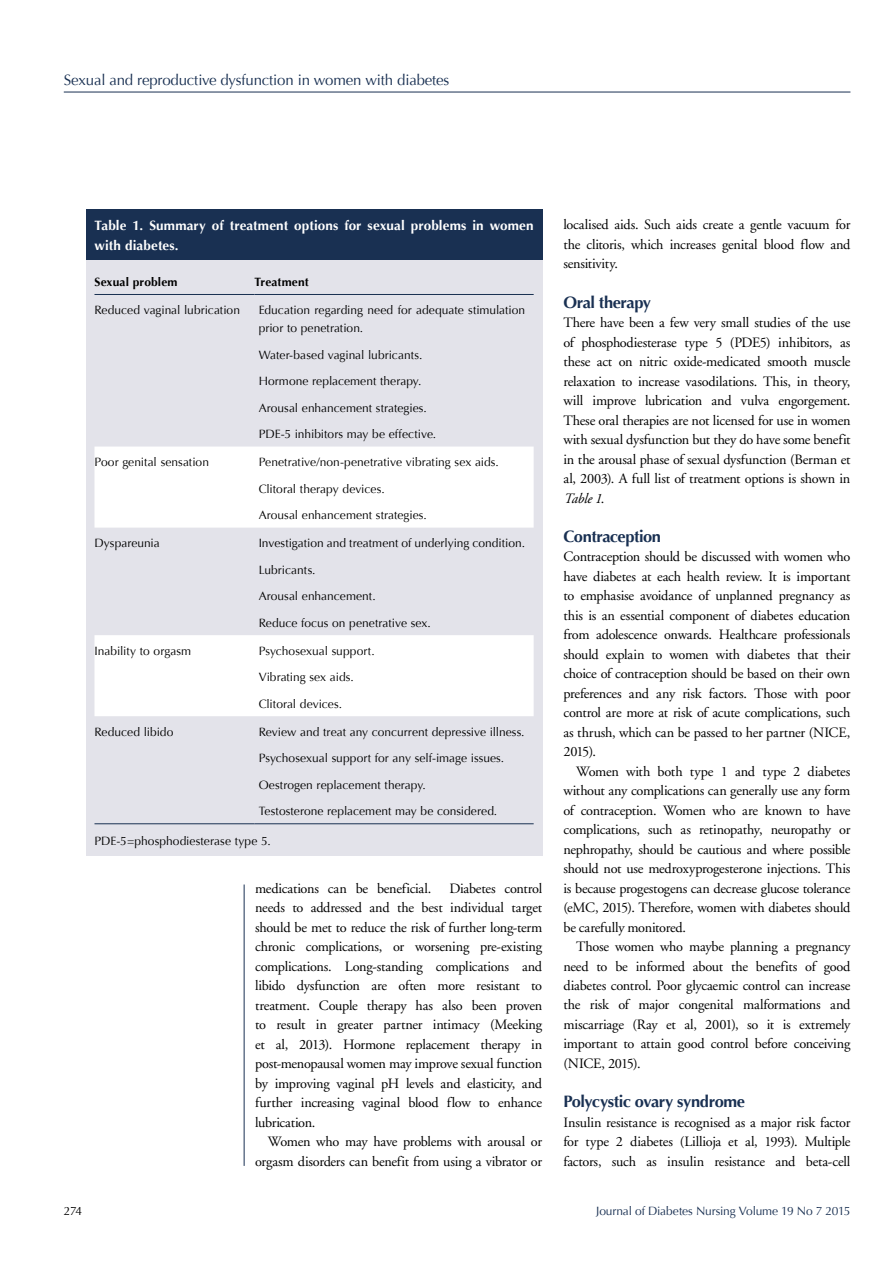
<style>
.page{position:relative;width:893px;height:1263px;background:#fff}
.page>*{position:absolute;margin:0;border:0;box-sizing:border-box;transform-origin:0 0}
.t1{font:700 16.5px "Optima";letter-spacing:-.025em;color:#193052}
.t2{font:15px "Optima";letter-spacing:-.01em;color:#193052}
.t3{font:14.25px/19.5px "Adobe Garamond";letter-spacing:-.015em;color:#000;text-align:justify}
.t4{font:700 13.5px/19.5px "Optima";letter-spacing:.01em;color:#fff}
.t5{font:12px/18px "Optima";color:#000}
.t6{font:12px "Optima";letter-spacing:-.015em;color:#193052}
.t7{font:700 12px "Optima";letter-spacing:.01em;color:#000}
.s1{font-style:italic}
</style>
<div class="page">
<hr style="left:64px;top:92px;width:786px;height:1px;background:#193052">
<hr style="left:244px;top:884px;width:1px;height:282px;background:#193052">
<div style="left:86px;top:258px;width:456px;height:598px;background:#e3e3ea"></div>
<svg style="left:94px;top:446px;width:440px;height:270px;fill:#fff"></svg>
<hr style="left:94px;top:294px;width:160px;height:1px;background:#193052">
<hr style="left:254px;top:294px;width:280px;height:1px;background:#193052">
<hr style="left:94px;top:823px;width:160px;height:1px;background:#193052">
<hr style="left:254px;top:823px;width:280px;height:1px;background:#193052">
<div style="left:86px;top:209px;width:456px;height:51px;background:#193052"></div>
<p class="t2" style="left:64px;top:71px;width:387px">Sexual and reproductive dysfunction in women with diabetes</p>
<p class="t4" style="left:95px;top:216px;width:441px">Table 1. Summary of treatment options for sexual problems in women with diabetes.</p>
<p class="t7" style="left:94px;top:275px;width:85px">Sexual problem</p>
<p class="t7" style="left:254px;top:275px;width:56px">Treatment</p>
<p class="t5" style="left:94px;top:301px;width:147px">Reduced vaginal lubrication</p>
<p class="t5" style="left:259px;top:301px;width:268px">Education regarding need for adequate stimulation prior to penetration.</p>
<p class="t5" style="left:259px;top:346px;width:165px">Water-based vaginal lubricants.</p>
<p class="t5" style="left:259px;top:372px;width:164px">Hormone replacement therapy.</p>
<p class="t5" style="left:259px;top:399px;width:170px">Arousal enhancement strategies.</p>
<p class="t5" style="left:259px;top:425px;width:179px">PDE-5 inhibitors may be effective.</p>
<p class="t5" style="left:94px;top:453px;width:116px">Poor genital sensation</p>
<p class="t5" style="left:259px;top:453px;width:242px">Penetrative/non-penetrative vibrating sex aids.</p>
<p class="t5" style="left:259px;top:480px;width:128px">Clitoral therapy devices.</p>
<p class="t5" style="left:259px;top:506px;width:170px">Arousal enhancement strategies.</p>
<p class="t5" style="left:94px;top:534px;width:67px">Dyspareunia</p>
<p class="t5" style="left:259px;top:534px;width:268px">Investigation and treatment of underlying condition.</p>
<p class="t5" style="left:259px;top:561px;width:58px">Lubricants.</p>
<p class="t5" style="left:259px;top:587px;width:119px">Arousal enhancement.</p>
<p class="t5" style="left:259px;top:614px;width:174px">Reduce focus on penetrative sex.</p>
<p class="t5" style="left:94px;top:642px;width:98px">Inability to orgasm</p>
<p class="t5" style="left:259px;top:642px;width:117px">Psychosexual support.</p>
<p class="t5" style="left:259px;top:668px;width:97px">Vibrating sex aids.</p>
<p class="t5" style="left:259px;top:695px;width:85px">Clitoral devices.</p>
<p class="t5" style="left:94px;top:723px;width:80px">Reduced libido</p>
<p class="t5" style="left:259px;top:723px;width:267px">Review and treat any concurrent depressive illness.</p>
<p class="t5" style="left:259px;top:749px;width:247px">Psychosexual support for any self-image issues.</p>
<p class="t5" style="left:259px;top:776px;width:169px">Oestrogen replacement therapy.</p>
<p class="t5" style="left:259px;top:802px;width:240px">Testosterone replacement may be considered.</p>
<p class="t5" style="left:94px;top:832px;width:178px">PDE-5=phosphodiesterase type 5.</p>
<p class="t3" style="left:255px;top:879px;width:289px;text-indent:194px">Diabetes control needs to addressed and the best individual target should be met to reduce the risk of further long-term chronic complications, or worsening pre-existing complications. Long-standing complications and libido dysfunction are often more resistant to treatment. Couple therapy has also been proven to result in greater partner intimacy (Meeking et al, 2013). Hormone replacement therapy in post-menopausal women may improve sexual function by improving vaginal pH levels and elasticity, and further increasing vaginal blood flow to enhance lubrication.</p>
<p class="t3" style="left:255px;top:1132px;width:289px;text-align:right">Women who may have problems with arousal or orgasm disorders can benefit from using a vibrator or</p>
<p class="t3" style="left:255px;top:879px;width:178px">medications can be beneficial.</p>
<p class="t3" style="left:563px;top:216px;width:289px">localised aids. Such aids create a gentle vacuum for the clitoris, which increases genital blood flow and sensitivity.</p>
<p class="t1" style="left:563px;top:292px;width:89px">Oral therapy</p>
<p class="t3" style="left:563px;top:313px;width:289px">There have been a few very small studies of the use of phosphodiesterase type 5 (PDE5) inhibitors, as these act on nitric oxide-medicated smooth muscle relaxation to increase vasodilations. This, in theory, will improve lubrication and vulva engorgement.<br>These oral therapies are not licensed for use in women with sexual dysfunction but they do have some benefit in the arousal phase of sexual dysfunction (Berman et al, 2003). A full list of treatment options is shown in <span class="s1">Table 1</span>.</p>
<p class="t1" style="left:563px;top:526px;width:99px">Contraception</p>
<p class="t3" style="left:563px;top:547px;width:289px">Contraception should be discussed with women who have diabetes at each health review. It is important to emphasise avoidance of unplanned pregnancy as this is an essential component of diabetes education from adolescence onwards. Healthcare professionals should explain to women with diabetes that their choice of contraception should be based on their own preferences and any risk factors. Those with poor control are more at risk of acute complications, such as thrush, which can be passed to her partner (NICE, 2015).</p>
<p class="t3" style="left:563px;top:762px;width:289px;text-indent:13px">Women with both type 1 and type 2 diabetes without any complications can generally use any form of contraception. Women who are known to have complications, such as retinopathy, neuropathy or nephropathy, should be cautious and where possible should not use medroxyprogesterone injections. This is because progestogens can decrease glucose tolerance (eMC, 2015). Therefore, women with diabetes should be carefully monitored.</p>
<p class="t3" style="left:563px;top:937px;width:289px;text-indent:13px">Those women who maybe planning a pregnancy need to be informed about the benefits of good diabetes control. Poor glycaemic control can increase the risk of major congenital malformations and miscarriage (Ray et al, 2001), so it is extremely important to attain good control before conceiving (NICE, 2015).</p>
<p class="t1" style="left:563px;top:1092px;width:183px">Polycystic ovary syndrome</p>
<p class="t3" style="left:563px;top:1113px;width:289px">Insulin resistance is recognised as a major risk factor for type 2 diabetes (Lillioja et al, 1993). Multiple factors, such as insulin resistance and beta-cell</p>
<p class="t5" style="left:64px;top:1202px;width:20px">274</p>
<p class="t6" style="left:596px;top:1204px;width:256px">Journal of Diabetes Nursing Volume 19 No 7 2015</p>
</div>
